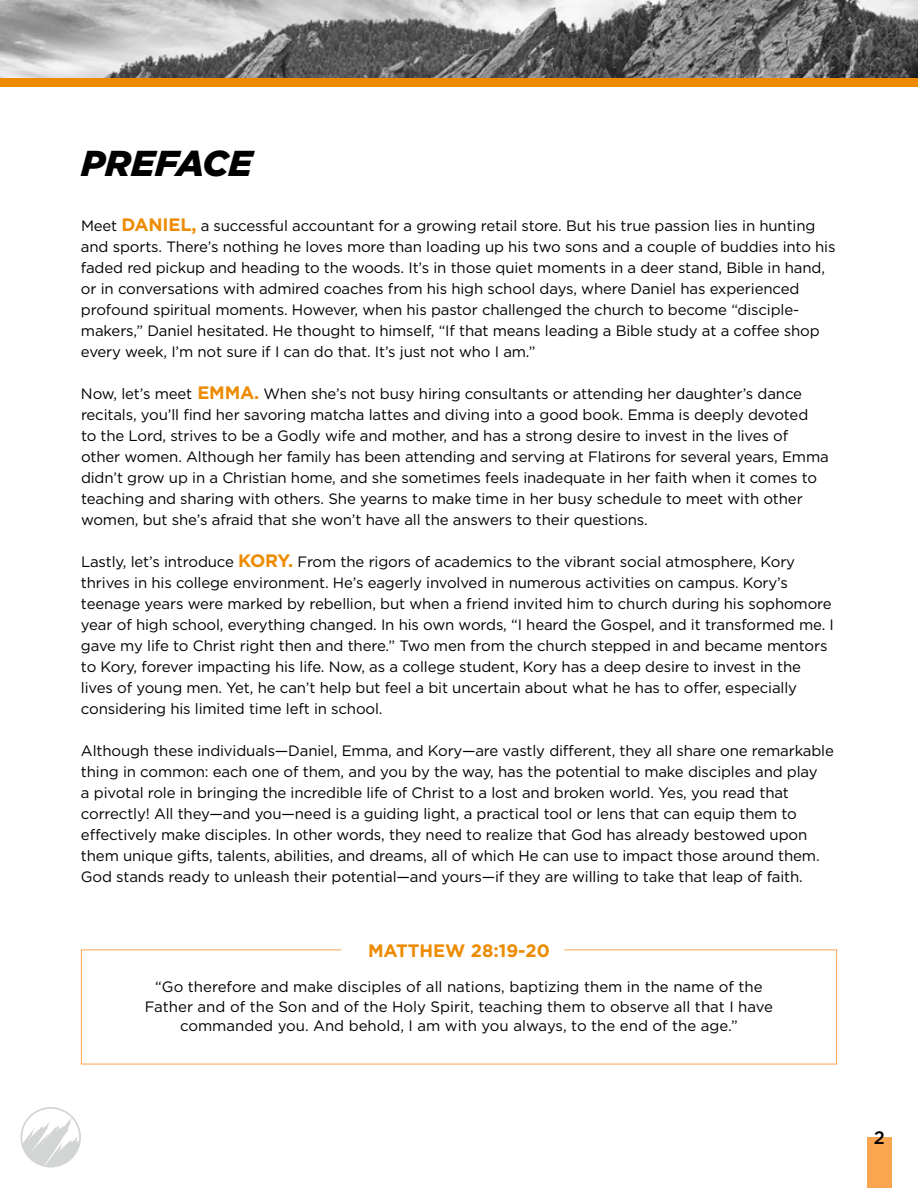
<style>
.page{position:relative;width:918px;height:1188px;background:#fff}
.page>*{position:absolute;margin:0;border:0;box-sizing:border-box;transform-origin:0 0}
.t1{font:italic 900 36px "Gotham";color:#000}
.t2{font:700 18px "Gotham";color:#ed8b00}
.t3{font:500 18px "Gotham";color:#000}
.t4{font:15px/21px "Gotham";letter-spacing:-.01em;color:#000}
.s1{font-weight:700;font-size:18px;color:#ed8b00}
</style>
<div class="page">
<div style="left:867px;top:1137px;width:24px;height:51px;background:#faa54f"></div>
<img style="left:0;top:0;width:918px;height:79px">
<div style="left:0;top:79px;width:918px;height:8px;background:#ed8b00"></div>
<svg style="left:20px;top:1107px;width:61px;height:61px"></svg>
<svg style="left:81px;top:949px;width:756px;height:116px"></svg>
<h1 class="t1" style="left:81px;top:138px;width:173px">PREFACE</h1>
<p class="t4" style="left:81px;top:215px;width:756px">Meet <span class="s1">DANIEL,</span> a successful accountant for a growing retail store. But his true passion lies in hunting and sports. There’s nothing he loves more than loading up his two sons and a couple of buddies into his faded red pickup and heading to the woods. It’s in those quiet moments in a deer stand, Bible in hand, or in conversations with admired coaches from his high school days, where Daniel has experienced profound spiritual moments. However, when his pastor challenged the church to become “disciple&shy;makers,” Daniel hesitated. He thought to himself, “If that means leading a Bible study at a coffee shop every week, I’m not sure if I can do that. It’s just not who I am.”</p>
<p class="t4" style="left:81px;top:383px;width:749px">Now, let’s meet <span class="s1">EMMA.</span> When she’s not busy hiring consultants or attending her daughter’s dance recitals, you’ll find her savoring matcha lattes and diving into a good book. Emma is deeply devoted<br>to the Lord, strives to be a Godly wife and mother, and has a strong desire to invest in the lives of other women. Although her family has been attending and serving at Flatirons for several years, Emma didn’t grow up in a Christian home, and she sometimes feels inadequate in her faith when it comes to teaching and sharing with others. She yearns to make time in her busy schedule to meet with other women, but she’s afraid that she won’t have all the answers to their questions.</p>
<p class="t4" style="left:81px;top:551px;width:754px">Lastly, let’s introduce <span class="s1">KORY.</span> From the rigors of academics to the vibrant social atmosphere, Kory thrives in his college environment. He’s eagerly involved in numerous activities on campus. Kory’s teenage years were marked by rebellion, but when a friend invited him to church during his sophomore year of high school, everything changed. In his own words, “I heard the Gospel, and it transformed me. I gave my life to Christ right then and there.” Two men from the church stepped in and became mentors to Kory, forever impacting his life. Now, as a college student, Kory has a deep desire to invest in the lives of young men. Yet, he can’t help but feel a bit uncertain about what he has to offer, especially considering his limited time left in school.</p>
<p class="t4" style="left:81px;top:740px;width:754px">Although these individuals—Daniel, Emma, and Kory—are vastly different, they all share one remarkable thing in common: each one of them, and you by the way, has the potential to make disciples and play<br>a pivotal role in bringing the incredible life of Christ to a lost and broken world. Yes, you read that correctly! All they—and you—need is a guiding light, a practical tool or lens that can equip them to effectively make disciples. In other words, they need to realize that God has already bestowed upon them unique gifts, talents, abilities, and dreams, all of which He can use to impact those around them.<br>God stands ready to unleash their potential—and yours—if they are willing to take that leap of faith.</p>
<p class="t2" style="left:368px;top:938px;width:183px">MATTHEW 28:19-20</p>
<p class="t4" style="left:145px;top:977px;width:630px;line-height:19.5px;text-align:center">“Go therefore and make disciples of all nations, baptizing them in the name of the<br>Father and of the Son and of the Holy Spirit, teaching them to observe all that I have commanded you. And behold, I am with you always, to the end of the age.”</p>
<p class="t3" style="left:874px;top:1125px;width:13px">2</p>
</div>
